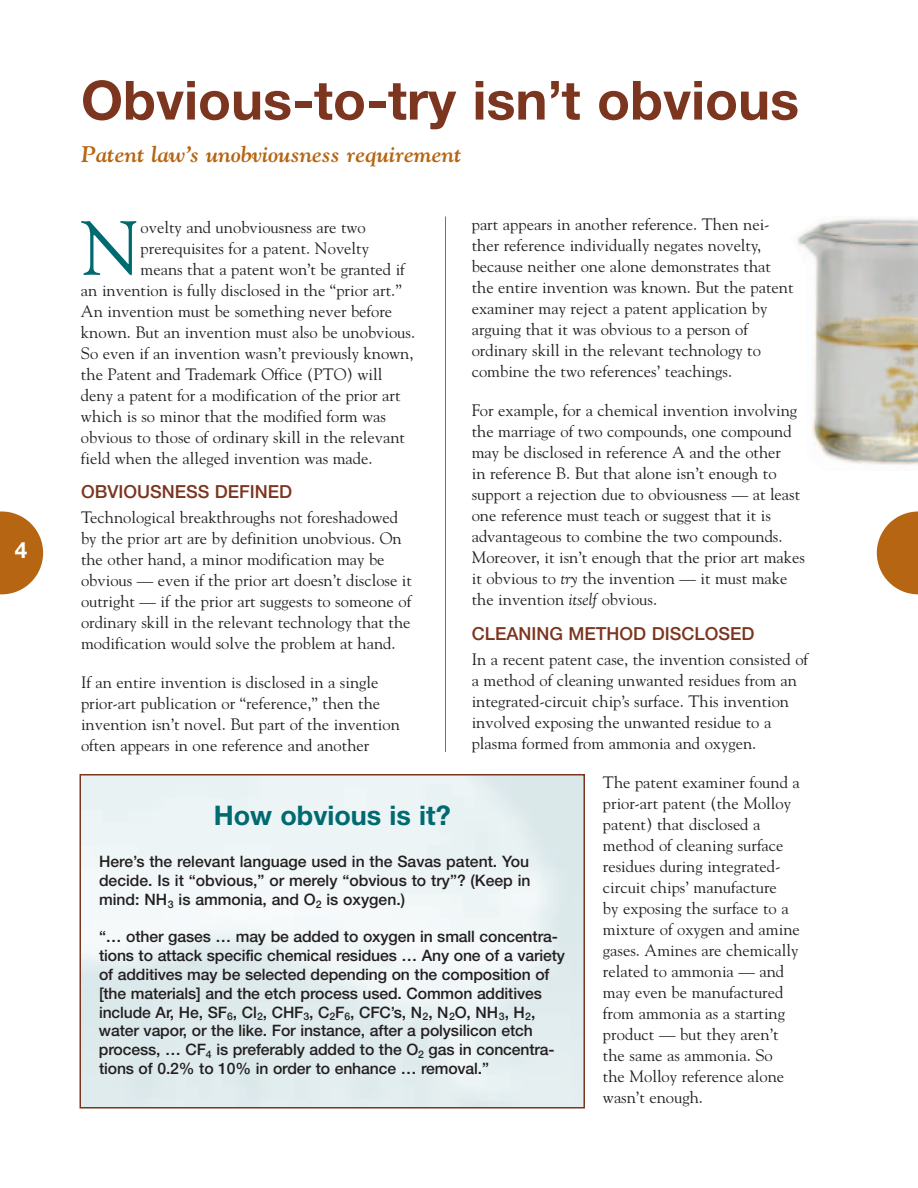
<style>
.page{position:relative;width:918px;height:1188px;background:#fff}
.page>*{position:absolute;margin:0;border:0;box-sizing:border-box;transform-origin:0 0}
.t1{font:76.05px "Goudy";color:#006a71}
.t2{font:700 54px "Helvetica Neue";color:#7c351e}
.t3{font:700 27px "Helvetica Neue";color:#006a71}
.t4{font:italic 700 22.5px "Goudy";color:#b66512}
.t5{font:700 22.5px "Helvetica Neue";color:#fff}
.t6{font:500 18px "Helvetica Neue";color:#7c351e}
.t7{font:16.5px/21px "Goudy";color:#231f20}
.t8{font:500 15.75px/18.9px "Helvetica Neue";letter-spacing:-.01em;color:#231f20;text-align:justify}
.s1{font-style:italic}
</style>
<div class="page">
<svg style="left:877px;top:512px;width:41px;height:82px"></svg>
<svg style="left:0;top:512px;width:43px;height:82px"></svg>
<hr style="left:445px;top:216px;width:1px;height:536px;background:#b66512">
<div style="left:80px;top:774px;width:505px;height:335px;border:2px solid #7c351e"></div>
<img style="left:796px;top:218px;width:122px;height:247px">
<h3 class="t5" style="left:15px;top:542px;width:14px">4</h3>
<h2 class="t2" style="left:81px;top:81px;width:720px">Obvious-to-try isn’t obvious</h2>
<h3 class="t4" style="left:81px;top:141px;width:382px">Patent law’s unobviousness requirement</h3>
<p class="t7" style="left:472px;top:214px;width:323px">part appears in another reference. Then nei&shy;ther reference individually negates novelty, because neither one alone demonstrates that the entire invention was known. But the patent examiner may reject a patent application by arguing that it was obvious to a person of ordinary skill in the relevant technology to combine the two references’ teachings.</p>
<p class="t7" style="left:472px;top:400px;width:335px">For example, for a chemical invention involving the marriage of two compounds, one compound may be disclosed in reference A and the other<br>in reference B. But that alone isn’t enough to support a rejection due to obviousness — at least one reference must teach or suggest that it is advantageous to combine the two compounds.<br>Moreover, it isn’t enough that the prior art makes it obvious to <span class="s1">try</span> the invention — it must make the invention <span class="s1">itself</span> obvious.</p>
<p class="t6" style="left:472px;top:627px;width:284px">CLEANING METHOD DISCLOSED</p>
<p class="t7" style="left:472px;top:649px;width:338px">In a recent patent case, the invention consisted of a method of cleaning unwanted residues from an integrated-circuit chip’s surface. This invention involved exposing the unwanted residue to a plasma formed from ammonia and oxygen.</p>
<p class="t7" style="left:603px;top:772px;width:198px">The patent examiner found a prior-art patent (the Molloy patent) that disclosed a method of cleaning surface residues during integrated&shy;circuit chips’ manufacture<br>by exposing the surface to a mixture of oxygen and amine gases. Amines are chemically related to ammonia — and may even be manufactured from ammonia as a starting product — but they aren’t the same as ammonia. So<br>the Molloy reference alone wasn’t enough.</p>
<h1 class="t1" style="left:81px;top:204px;width:61px">N</h1>
<p class="t7" style="left:141px;top:216px;width:227px">ovelty and unobviousness are two</p>
<p class="t7" style="left:141px;top:237px;width:230px">prerequisites for a patent. Novelty</p>
<p class="t7" style="left:141px;top:258px;width:266px">means that a patent won’t be granted if</p>
<p class="t7" style="left:81px;top:279px;width:322px">an invention is fully disclosed in the “prior art.”</p>
<p class="t7" style="left:81px;top:300px;width:313px">An invention must be something never before</p>
<p class="t7" style="left:81px;top:321px;width:336px">known. But an invention must also be unobvious.</p>
<p class="t7" style="left:81px;top:342px;width:334px">So even if an invention wasn’t previously known,</p>
<p class="t7" style="left:81px;top:363px;width:303px">the Patent and Trademark Office (PTO) will</p>
<p class="t7" style="left:81px;top:384px;width:321px">deny a patent for a modification of the prior art</p>
<p class="t7" style="left:81px;top:405px;width:307px">which is so minor that the modified form was</p>
<p class="t7" style="left:81px;top:426px;width:326px">obvious to those of ordinary skill in the relevant</p>
<p class="t7" style="left:81px;top:447px;width:293px">field when the alleged invention was made.</p>
<p class="t6" style="left:81px;top:485px;width:213px">OBVIOUSNESS DEFINED</p>
<p class="t7" style="left:81px;top:507px;width:333px">Technological breakthroughs not foreshadowed by the prior art are by definition unobvious. On the other hand, a minor modification may be obvious — even if the prior art doesn’t disclose it outright — if the prior art suggests to someone of ordinary skill in the relevant technology that the modification would solve the problem at hand.</p>
<p class="t7" style="left:81px;top:672px;width:320px">If an entire invention is disclosed in a single prior-art publication or “reference,” then the invention isn’t novel. But part of the invention often appears in one reference and another</p>
<h3 class="t3" style="left:214px;top:806px;width:239px">How obvious is it?</h3>
<p class="t8" style="left:99px;top:854px;width:433px">Here’s the relevant language used in the Savas patent. You decide. Is it “obvious,” or merely “obvious to try”? (Keep in mind: NH<sub>3</sub> is ammonia, and O<sub>2</sub> is oxygen.)</p>
<p class="t8" style="left:99px;top:928px;width:468px;text-align:left">“… other gases … may be added to oxygen in small concentra&shy;tions to attack specific chemical residues … Any one of a variety of additives may be selected depending on the composition of [the materials] and the etch process used. Common additives include Ar, He, SF<sub>6</sub>, Cl<sub>2</sub>, CHF<sub>3</sub>, C<sub>2</sub>F<sub>6</sub>, CFC’s, N<sub>2</sub>, N<sub>2</sub>O, NH<sub>3</sub>, H<sub>2</sub>, water vapor, or the like. For instance, after a polysilicon etch process, … CF<sub>4</sub> is preferably added to the O<sub>2</sub> gas in concentra&shy;tions of 0.2% to 10% in order to enhance … removal.”</p>
</div>
